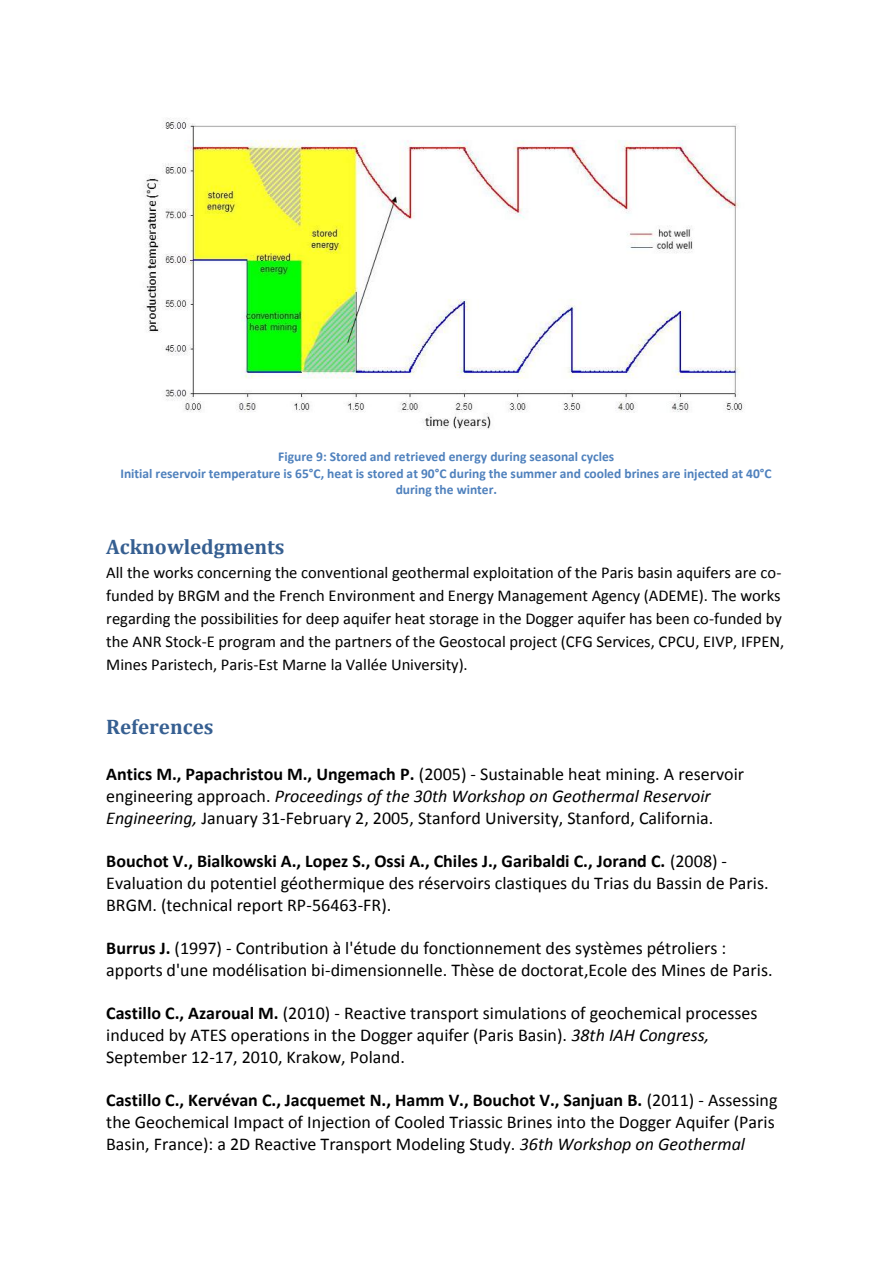
<style>
.page{position:relative;width:893px;height:1263px;background:#fff}
.page>*{position:absolute;margin:0;border:0;box-sizing:border-box;transform-origin:0 0}
.t1{font:700 21px "Cambria";color:#365f91}
.t2{font:18px/21.9px "Calibri";color:#000}
.t3{font:16.5px/23.2px "Calibri";color:#000}
.t4{font:700 13.5px/16.5px "Calibri";color:#4f81bd;text-align:center}
.s1{font-weight:700}
.s2{font-style:italic}
</style>
<div class="page">
<img style="left:144px;top:118px;width:599px;height:311px">
<p class="t4" style="left:120px;top:450px;width:653px">Figure 9: Stored and retrieved energy during seasonal cycles<br>Initial reservoir temperature is 65°C, heat is stored at 90°C during the summer and cooled brines are injected at 40°C during the winter.</p>
<h2 class="t1" style="left:106px;top:534px;width:180px">Acknowledgments</h2>
<p class="t3" style="left:106px;top:562px;width:679px">All the works concerning the conventional geothermal exploitation of the Paris basin aquifers are co&shy;funded by BRGM and the French Environment and Energy Management Agency (ADEME). The works regarding the possibilities for deep aquifer heat storage in the Dogger aquifer has been co-funded by the ANR Stock-E program and the partners of the Geostocal project (CFG Services, CPCU, EIVP, IFPEN, Mines Paristech, Paris-Est Marne la Vallée University).</p>
<h2 class="t1" style="left:106px;top:714px;width:109px">References</h2>
<p class="t2" style="left:106px;top:765px;width:639px"><span class="s1">Antics M., Papachristou M., Ungemach P.</span> (2005) - Sustainable heat mining. A reservoir engineering approach. <span class="s2">Proceedings of the 30th Workshop on Geothermal Reservoir<br>Engineering,</span> January 31-February 2, 2005, Stanford University, Stanford, California.</p>
<p class="t2" style="left:106px;top:852px;width:664px"><span class="s1">Bouchot V., Bialkowski A., Lopez S., Ossi A., Chiles J., Garibaldi C., Jorand C.</span> (2008) -<br>Evaluation du potentiel géothermique des réservoirs clastiques du Trias du Bassin de Paris.<br>BRGM. (technical report RP-56463-FR).</p>
<p class="t2" style="left:106px;top:939px;width:668px"><span class="s1">Burrus J.</span> (1997) - Contribution à l'étude du fonctionnement des systèmes pétroliers : apports d'une modélisation bi-dimensionnelle. Thèse de doctorat,Ecole des Mines de Paris.</p>
<p class="t2" style="left:106px;top:1004px;width:653px"><span class="s1">Castillo C., Azaroual M.</span> (2010) - Reactive transport simulations of geochemical processes induced by ATES operations in the Dogger aquifer (Paris Basin). <span class="s2">38th IAH Congress,<br></span>September 12-17, 2010, Krakow, Poland.</p>
<p class="t2" style="left:106px;top:1091px;width:673px"><span class="s1">Castillo C., Kervévan C., Jacquemet N., Hamm V., Bouchot V., Sanjuan B.</span> (2011) - Assessing the Geochemical Impact of Injection of Cooled Triassic Brines into the Dogger Aquifer (Paris<br>Basin, France): a 2D Reactive Transport Modeling Study. <span class="s2">36th Workshop on Geothermal</span></p>
</div>
